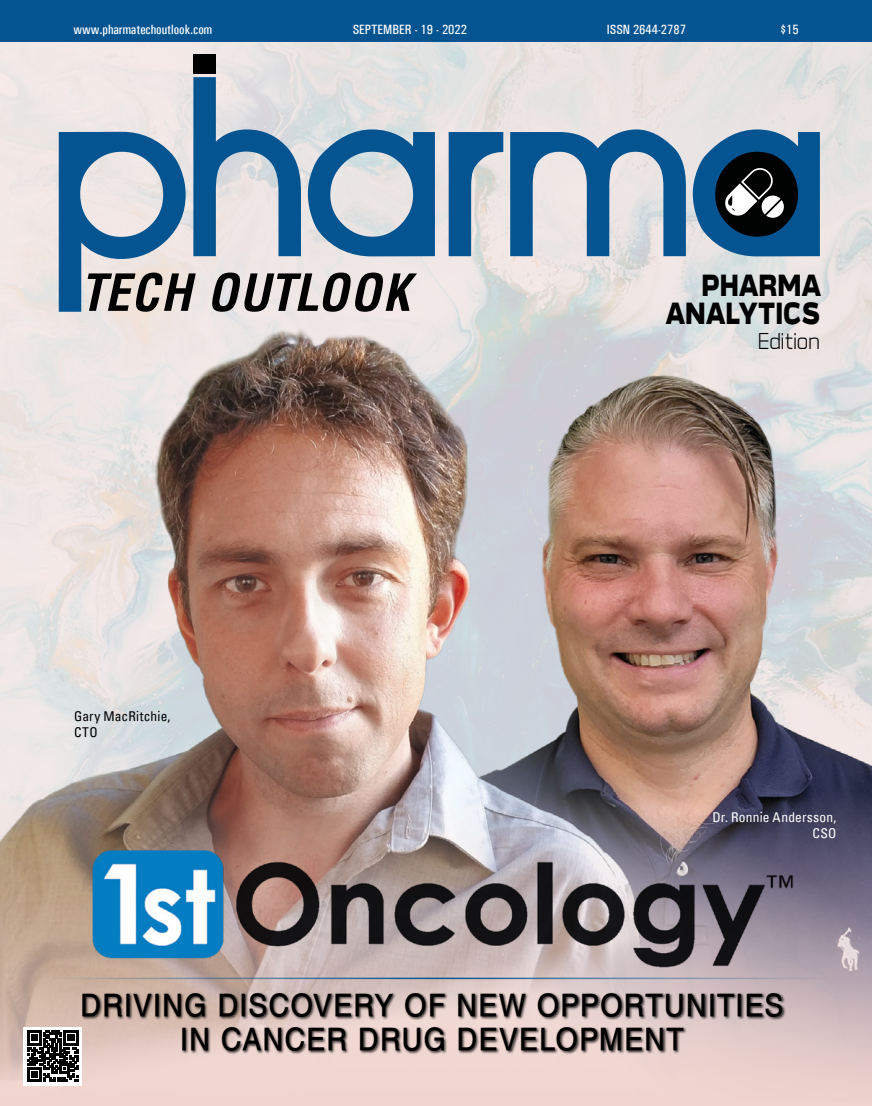
<style>
.page{position:relative;width:872px;height:1106px;background:#fff}
.page>*{position:absolute;margin:0;border:0;box-sizing:border-box;transform-origin:0 0}
.Magazine_Para_1{font:39.15px/34.2px "GJ1 TT Avantika Bold";letter-spacing:.01em;color:#000;text-align:center;scale:.91 1}
.Magazine_Para_1-2{font:900 30.45px/28.2px "Verbatim";letter-spacing:.02em;color:#000;text-align:right;scale:.77 1}
.Magazine_Para_1-3{font:300 23.4px "Aero Matics";color:#000}
.Magazine_Para_1-4{font:500 condensed 13.5px "Univers";color:#fff}
.Magazine_Para_1-5{font:condensed 13.5px "Univers";letter-spacing:.015em;color:#fff}
.Magazine_Para_1-6{font:condensed 13.5px "Univers";letter-spacing:.01em;color:#000}
</style>
<div class="page">
<img style="left:0;top:41px;width:872px;height:271px">
<div style="left:0;top:0;width:872px;height:41px;background:#045491"></div>
<svg style="left:510px;top:129px;width:176px;height:127px;background:#7b9ebb"></svg>
<svg style="left:448px;top:132px;width:55px;height:100px;background:#6791b2"></svg>
<div style="left:193px;top:54px;width:23px;height:19px;background:#000"></div>
<svg style="left:693px;top:129px;width:127px;height:127px;background:#305b7b"></svg>
<svg style="left:59px;top:77px;width:376px;height:155px;background:#9bb3c7"></svg>
<img style="left:651px;top:312px;width:221px;height:479px">
<img style="left:0;top:232px;width:651px;height:559px">
<svg style="left:0;top:791px;width:872px;height:315px;background:#bba6a4"></svg>
<img style="left:65px;top:846px;width:731px;height:125px">
<div style="left:82px;top:991px;width:704px;height:63px;background:#000;opacity:.75"></div>
<div style="left:24px;top:1027px;width:58px;height:58px;background:#fff"></div>
<svg style="left:27px;top:1030px;width:51px;height:51px"></svg>
<hr style="left:47px;top:977px;width:777px;height:2px;background:#025491">
<p class="Magazine_Para_1-4" style="left:73px;top:21px;width:140px">www.pharmatechoutlook.com</p>
<p class="Magazine_Para_1-4" style="left:353px;top:21px;width:116px">SEPTEMBER - 19 - 2022</p>
<p class="Magazine_Para_1-4" style="left:607px;top:21px;width:80px">ISSN 2644-2787</p>
<p class="Magazine_Para_1-4" style="left:780px;top:21px;width:20px">$15</p>
<p class="Magazine_Para_1-6" style="left:74px;top:707px;width:98px">Gary MacRitchie,</p>
<p class="Magazine_Para_1-6" style="left:74px;top:723px;width:25px">CTO</p>
<p class="Magazine_Para_1-2" style="left:666px;top:271px;width:203px">PHARMA<br>ANALYTICS</p>
<p class="Magazine_Para_1-3" style="left:758px;top:327px;width:63px">Edition</p>
<p class="Magazine_Para_1-5" style="left:712px;top:808px;width:125px">Dr. Ronnie Andersson,</p>
<p class="Magazine_Para_1-5" style="left:812px;top:824px;width:26px">CSO</p>
<p class="Magazine_Para_1" style="left:81px;top:985px;width:775px">DRIVING DISCOVERY OF NEW OPPORTUNITIES<br>IN CANCER DRUG DEVELOPMENT</p>
</div>
